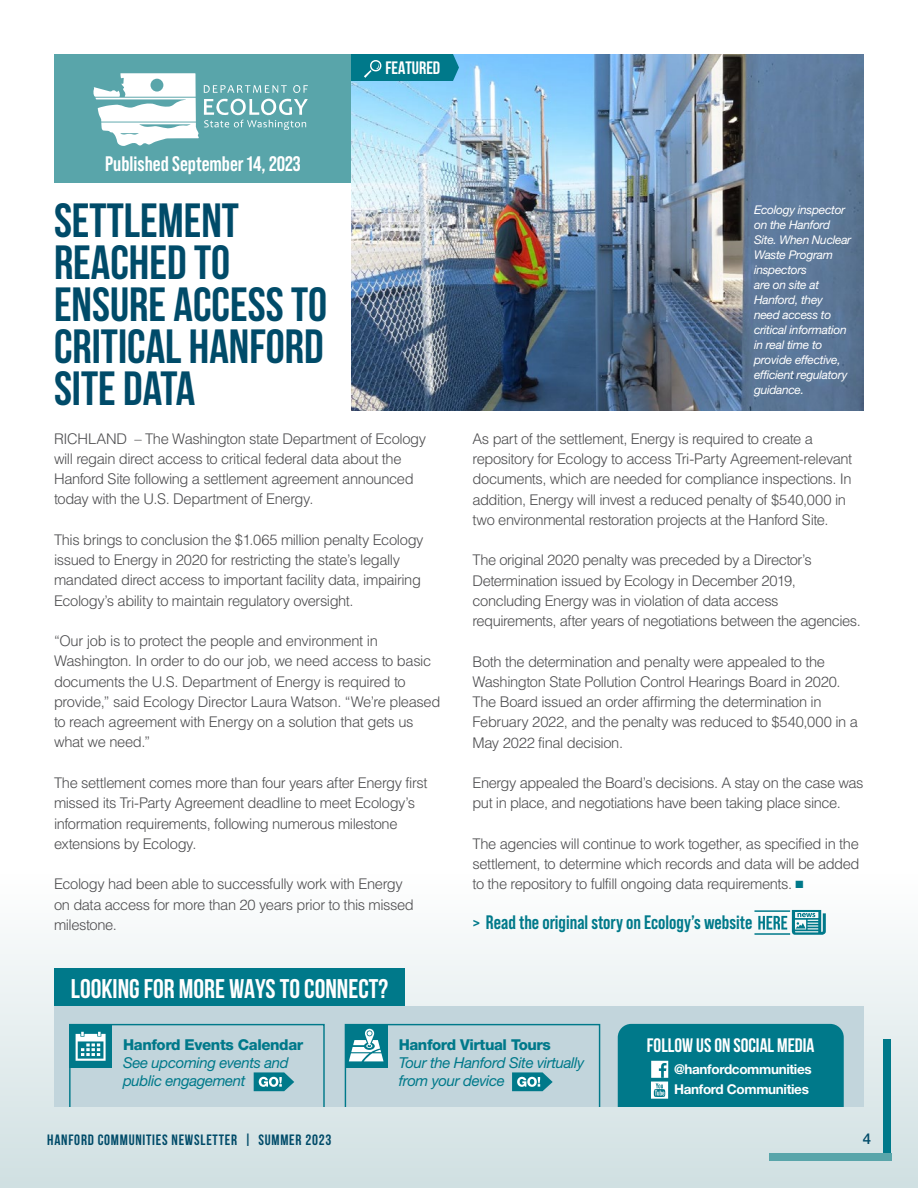
<style>
.page{position:relative;width:918px;height:1188px;background:#fff}
.page>*{position:absolute;margin:0;border:0;box-sizing:border-box;transform-origin:0 0}
.t1{font:700 48px/42px "Bebas Neue";color:#004b69}
.t2{font:700 27px "Bebas Neue";color:#fff}
.t3{font:700 21px "Bebas Neue Pro";color:#fff}
.t4{font:700 19.5px "Bebas Neue Pro";color:#00798a}
.t5{font:700 19.5px "Bebas Neue";color:#fff}
.t6{font:700 18px "Bebas Neue";color:#fff}
.t7{font:italic 15px/18px "Helvetica Neue LT Std";letter-spacing:-.025em;color:#00798a}
.t8{font:800 15px "Helvetica Neue LT Std";letter-spacing:-.025em;color:#00798a}
.t9{font:700 15px "Bebas Neue";letter-spacing:.05em;color:#004b69}
.t10{font:500 15px "Helvetica Neue LT Std";color:#004b69}
.t11{font:300 14.7px/20.2px "Helvetica LT Std";letter-spacing:-.03em;color:#4d4d4f}
.t12{font:700 13.5px "Helvetica Neue LT Std";letter-spacing:-.025em;color:#fff}
.t13{font:italic 12px/15px "Helvetica Neue LT Std";letter-spacing:-.025em;color:#fff}
.s1{color:#00798a}
</style>
<div class="page">
<div style="left:0;top:875px;width:918px;height:313px;background:linear-gradient(to bottom,#fefefe,#d0e0e2)"></div>
<div style="left:883px;top:1039px;width:8px;height:114px;background:#00798a"></div>
<div style="left:769px;top:1153px;width:122px;height:8px;background:#59a5aa"></div>
<div style="left:54px;top:54px;width:297px;height:129px;background:#59a5aa"></div>
<svg style="left:93px;top:73px;width:215px;height:73px"></svg>
<img style="left:351px;top:54px;width:513px;height:356px">
<div style="left:351px;top:54px;width:108px;height:27px;background:#00798a"></div>
<svg style="left:758px;top:910px;width:68px;height:25px"></svg>
<hr style="left:754px;top:910px;width:36px;height:2px;background:#00798a">
<hr style="left:754px;top:933px;width:36px;height:2px;background:#00798a">
<div style="left:54px;top:1006px;width:810px;height:101px;background:#c2d5dc"></div>
<div style="left:69px;top:1024px;width:256px;height:84px;border:1px solid #00798a"></div>
<div style="left:69px;top:1024px;width:43px;height:44px;background:#00798a"></div>
<div style="left:345px;top:1024px;width:255px;height:84px;border:1px solid #00798a"></div>
<div style="left:345px;top:1024px;width:43px;height:44px;background:#00798a"></div>
<div style="left:54px;top:969px;width:351px;height:37px;background:#00798a"></div>
<svg style="left:76px;top:1032px;width:30px;height:29px"></svg>
<svg style="left:254px;top:1072px;width:40px;height:19px"></svg>
<svg style="left:512px;top:1072px;width:41px;height:19px"></svg>
<svg style="left:349px;top:1029px;width:35px;height:32px"></svg>
<div style="left:618px;top:1024px;width:226px;height:83px;background:#00798a"></div>
<h3 class="t3" style="left:105px;top:151px;width:197px">Published September 14, 2023</h3>
<h1 class="t1" style="left:54px;top:199px;width:275px">SETTLEMENT<br>REACHED TO<br>ENSURE ACCESS TO<br>CRITICAL HANFORD<br>SITE DATA</h1>
<p class="t6" style="left:385px;top:58px;width:56px">FEATURED</p>
<p class="t11" style="left:54px;top:428px;width:374px">RICHLAND – The Washington state Department of Ecology will regain direct access to critical federal data about the Hanford Site following a settlement agreement announced today with the U.S. Department of Energy.</p>
<p class="t11" style="left:54px;top:529px;width:371px">This brings to conclusion the $1.065 million penalty Ecology issued to Energy in 2020 for restricting the state’s legally mandated direct access to important facility data, impairing Ecology’s ability to maintain regulatory oversight.</p>
<p class="t11" style="left:54px;top:631px;width:388px">“Our job is to protect the people and environment in Washington. In order to do our job, we need access to basic documents the U.S. Department of Energy is required to provide,” said Ecology Director Laura Watson. “We’re pleased to reach agreement with Energy on a solution that gets us what we need.”</p>
<p class="t11" style="left:54px;top:773px;width:375px">The settlement comes more than four years after Energy first missed its Tri-Party Agreement deadline to meet Ecology’s information requirements, following numerous milestone extensions by Ecology.</p>
<p class="t11" style="left:54px;top:874px;width:361px">Ecology had been able to successfully work with Energy on data access for more than 20 years prior to this missed milestone.</p>
<h2 class="t2" style="left:71px;top:973px;width:319px">LOOKING FOR MORE WAYS TO CONNECT?</h2>
<p class="t13" style="left:754px;top:202px;width:99px">Ecology inspector on the Hanford<br>Site. When Nuclear<br>Waste Program inspectors<br>are on site at<br>Hanford, they need access to critical information in real time to provide effective, efficient regulatory guidance.</p>
<p class="t11" style="left:472px;top:428px;width:381px">As part of the settlement, Energy is required to create a repository for Ecology to access Tri-Party Agreement-relevant documents, which are needed for compliance inspections. In addition, Energy will invest a reduced penalty of $540,000 in two environmental restoration projects at the Hanford Site.</p>
<p class="t11" style="left:472px;top:550px;width:390px">The original 2020 penalty was preceded by a Director’s Determination issued by Ecology in December 2019, concluding Energy was in violation of data access requirements, after years of negotiations between the agencies.</p>
<p class="t11" style="left:472px;top:651px;width:387px">Both the determination and penalty were appealed to the Washington State Pollution Control Hearings Board in 2020.<br>The Board issued an order affirming the determination in February 2022, and the penalty was reduced to $540,000 in a May 2022 final decision.</p>
<p class="t11" style="left:472px;top:773px;width:393px">Energy appealed the Board’s decisions. A stay on the case was put in place, and negotiations have been taking place since.</p>
<p class="t11" style="left:472px;top:833px;width:389px;text-align:justify">The agencies will continue to work together, as specified in the settlement, to determine which records and data will be added to the repository to fulfill ongoing data requirements. <span class="s1">■</span></p>
<h3 class="t4" style="left:472px;top:911px;width:281px">&gt; Read the original story on Ecology’s website</h3>
<p class="t8" style="left:123px;top:1035px;width:182px">Hanford Events Calendar</p>
<p class="t7" style="left:123px;top:1053px;width:167px">See upcoming events and public engagement</p>
<p class="t8" style="left:399px;top:1035px;width:154px">Hanford Virtual Tours</p>
<p class="t7" style="left:399px;top:1053px;width:187px">Tour the Hanford Site virtually from your device</p>
<h3 class="t5" style="left:647px;top:1035px;width:169px">FOLLOW US ON SOCIAL MEDIA</h3>
<p class="t12" style="left:674px;top:1081px;width:136px">Hanford Communities</p>
<p class="t12" style="left:674px;top:1061px;width:139px">@hanfordcommunities</p>
<p class="t9" style="left:47px;top:1131px;width:286px">HANFORD COMMUNITIES NEWSLETTER | SUMMER 2023</p>
<p class="t10" style="left:863px;top:1130px;width:10px">4</p>
</div>
